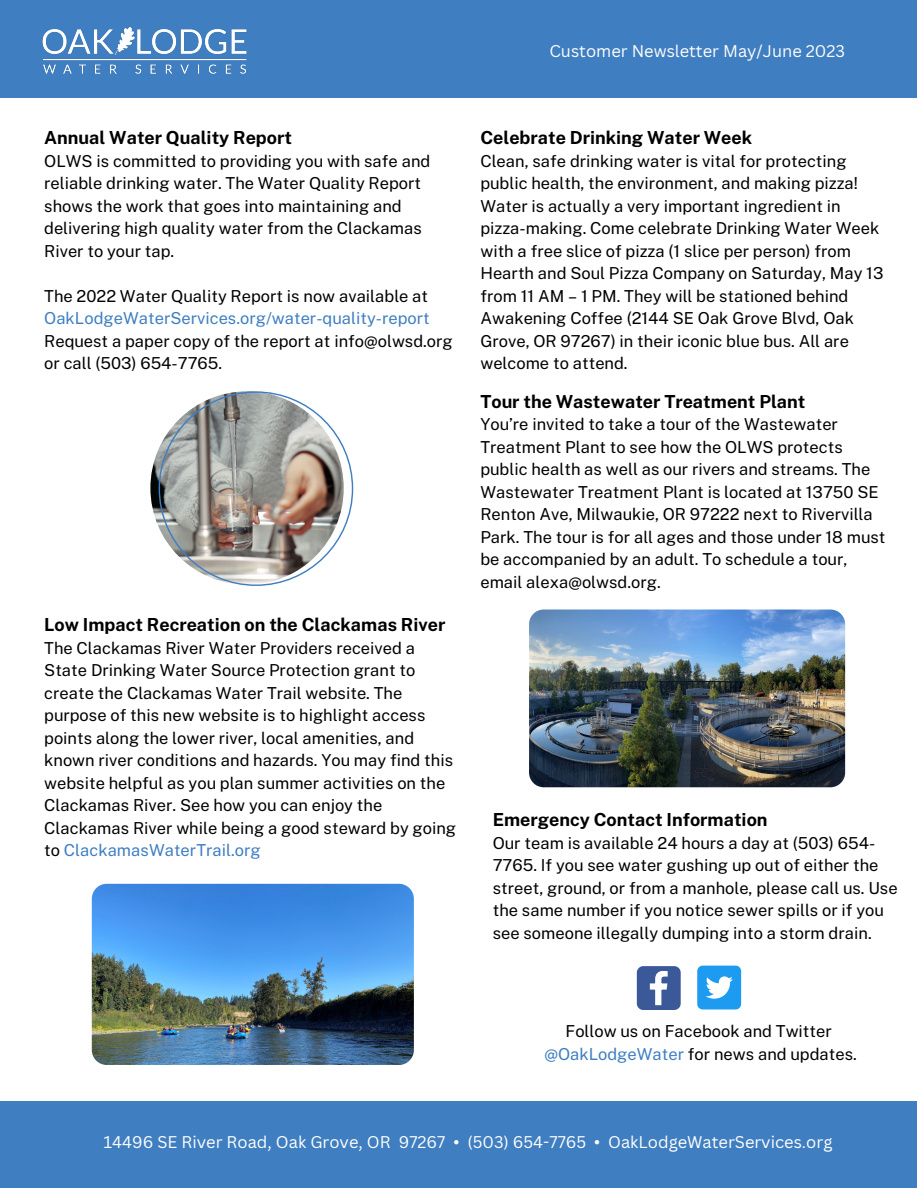
<style>
.page{position:relative;width:918px;height:1188px;background:#fff}
.page>*{position:absolute;margin:0;border:0;box-sizing:border-box;transform-origin:0 0}
.t1{font:700 18px "Public Sans";color:#000}
.t2{font:16.5px/22.5px "Public Sans";color:#000}
.t3{font:16.5px "Canva Sans";color:#fefefe}
.t4{font:16.5px "Public Sans";color:#3f7ec1}
.s1{color:#3f7ec1}
</style>
<div class="page">
<div style="left:0;top:0;width:917px;height:98px;background:#3f7ec1"></div>
<div style="left:0;top:1101px;width:917px;height:87px;background:#3f7ec1"></div>
<img style="left:159px;top:391px;width:194px;height:195px">
<img style="left:529px;top:610px;width:316px;height:177px;border-radius:15px">
<svg style="left:637px;top:966px;width:44px;height:44px;background:#5f77ab"></svg>
<div style="left:697px;top:966px;width:44px;height:43px;background:#1d9bf0;border-radius:5px"></div>
<svg style="left:706px;top:976px;width:27px;height:23px"></svg>
<img style="left:92px;top:884px;width:322px;height:181px;border-radius:15px">
<img style="left:42px;top:27px;width:205px;height:47px">
<p class="t3" style="left:549px;top:39px;width:297px">Customer Newsletter May/June 2023</p>
<p class="t1" style="left:44px;top:127px;width:249px">Annual Water Quality Report</p>
<p class="t2" style="left:44px;top:150px;width:388px">OLWS is committed to providing you with safe and reliable drinking water. The Water Quality Report shows the work that goes into maintaining and delivering high quality water from the Clackamas River to your tap.</p>
<p class="t2" style="left:44px;top:285px;width:386px">The 2022 Water Quality Report is now available at</p>
<p class="t4" style="left:44px;top:309px;width:387px">OakLodgeWaterServices.org/water-quality-report</p>
<p class="t2" style="left:44px;top:330px;width:410px">Request a paper copy of the report at info@olwsd.org or call (503) 654-7765.</p>
<p class="t1" style="left:44px;top:614px;width:403px">Low Impact Recreation on the Clackamas River</p>
<p class="t2" style="left:44px;top:637px;width:413px">The Clackamas River Water Providers received a State Drinking Water Source Protection grant to create the Clackamas Water Trail website. The purpose of this new website is to highlight access points along the lower river, local amenities, and known river conditions and hazards. You may find this website helpful as you plan summer activities on the Clackamas River. See how you can enjoy the Clackamas River while being a good steward by going to <span class="s1">ClackamasWaterTrail.org</span></p>
<p class="t1" style="left:480px;top:127px;width:273px">Celebrate Drinking Water Week</p>
<p class="t2" style="left:480px;top:150px;width:404px">Clean, safe drinking water is vital for protecting public health, the environment, and making pizza!<br>Water is actually a very important ingredient in pizza-making. Come celebrate Drinking Water Week with a free slice of pizza (1 slice per person) from Hearth and Soul Pizza Company on Saturday, May 13 from 11 AM – 1 PM. They will be stationed behind Awakening Coffee (2144 SE Oak Grove Blvd, Oak Grove, OR 97267) in their iconic blue bus. All are welcome to attend.</p>
<p class="t1" style="left:480px;top:390px;width:327px">Tour the Wastewater Treatment Plant</p>
<p class="t2" style="left:480px;top:413px;width:407px">You’re invited to take a tour of the Wastewater Treatment Plant to see how the OLWS protects public health as well as our rivers and streams. The Wastewater Treatment Plant is located at 13750 SE Renton Ave, Milwaukie, OR 97222 next to Rivervilla Park. The tour is for all ages and those under 18 must be accompanied by an adult. To schedule a tour, email alexa@olwsd.org.</p>
<p class="t1" style="left:493px;top:809px;width:276px">Emergency Contact Information</p>
<p class="t2" style="left:493px;top:831px;width:406px">Our team is available 24 hours a day at (503) 654- 7765. If you see water gushing up out of either the street, ground, or from a manhole, please call us. Use the same number if you notice sewer spills or if you see someone illegally dumping into a storm drain.</p>
<p class="t2" style="left:544px;top:1020px;width:314px;text-align:center">Follow us on Facebook and Twitter <span class="s1">@OakLodgeWater</span> for news and updates.</p>
<p class="t3" style="left:104px;top:1130px;width:730px">14496 SE River Road, Oak Grove, OR 97267 • (503) 654-7765 • OakLodgeWaterServices.org</p>
</div>
